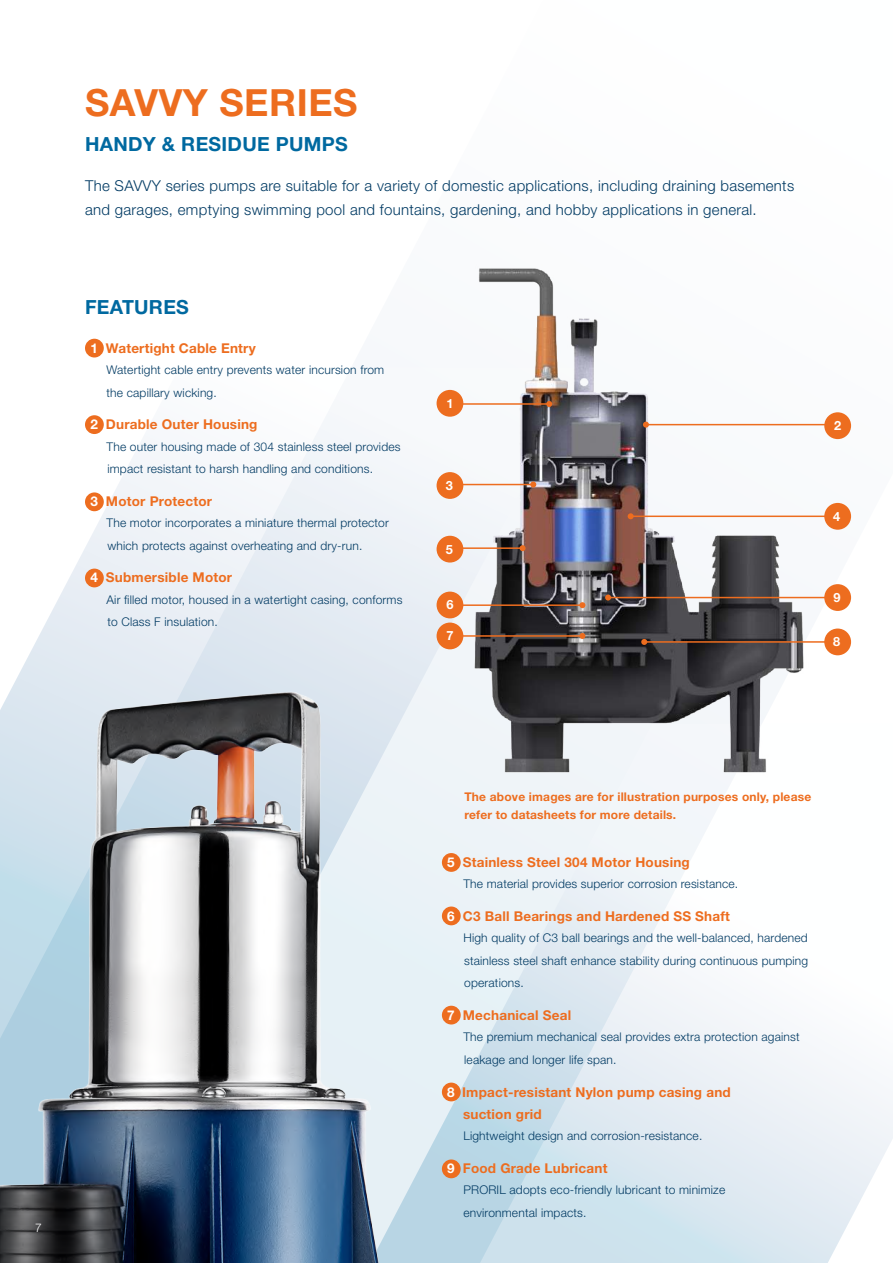
<style>
.page{position:relative;width:893px;height:1263px;background:#fff}
.page>*{position:absolute;margin:0;border:0;box-sizing:border-box;transform-origin:0 0}
.t1{font:700 37.5px "Helvetica Neue LT Std";letter-spacing:.015em;color:#ed6d1f}
.t2{font:700 19.5px "Helvetica Neue LT Std";letter-spacing:.015em;color:#0069a0}
.t3{font:300 15px/24px "Helvetica Neue LT Std";letter-spacing:.02em;color:#013a63}
.t4{font:700 13.5px/22.5px "Helvetica Neue LT Std";letter-spacing:.015em;color:#ed6d1f}
.t5{font:700 12.75px "Helvetica Neue LT Std";color:#fff}
.t6{font:300 12px/22.5px "Helvetica Neue LT Std";letter-spacing:.015em;color:#013a63}
.t7{font:700 12px/18px "Helvetica Neue LT Std";letter-spacing:.015em;color:#ed6d1f}
.t8{font:300 12px "Helvetica Neue LT Std";color:#fff}
.s1{color:#fff}
</style>
<div class="page">
<svg style="left:47px;top:389px;width:404px;height:232px"></svg>
<svg style="left:506px;top:782px;width:387px;height:481px"></svg>
<img style="left:451px;top:268px;width:373px;height:514px">
<div style="left:824px;top:412px;width:27px;height:27px;background:#ed6d1f;border-radius:50%"></div>
<div style="left:824px;top:503px;width:27px;height:27px;background:#ed6d1f;border-radius:50%"></div>
<div style="left:824px;top:584px;width:27px;height:27px;background:#ed6d1f;border-radius:50%"></div>
<div style="left:437px;top:472px;width:26px;height:27px;background:#ed6d1f;border-radius:50%"></div>
<div style="left:437px;top:536px;width:26px;height:26px;background:#ed6d1f;border-radius:50%"></div>
<div style="left:437px;top:592px;width:26px;height:26px;background:#ed6d1f;border-radius:50%"></div>
<hr style="left:460px;top:484px;width:73px;height:1px;background:#ed6d1f">
<svg style="left:530px;top:481px;width:6px;height:6px"></svg>
<hr style="left:460px;top:547px;width:63px;height:2px;background:#ed6d1f">
<svg style="left:520px;top:545px;width:6px;height:6px"></svg>
<hr style="left:460px;top:604px;width:122px;height:2px;background:#ed6d1f">
<svg style="left:579px;top:602px;width:6px;height:6px"></svg>
<hr style="left:460px;top:635px;width:122px;height:2px;background:#ed6d1f">
<svg style="left:579px;top:633px;width:6px;height:6px"></svg>
<hr style="left:646px;top:424px;width:180px;height:1px;background:#ed6d1f">
<svg style="left:643px;top:422px;width:6px;height:6px"></svg>
<hr style="left:631px;top:515px;width:195px;height:2px;background:#ed6d1f">
<svg style="left:628px;top:513px;width:6px;height:6px"></svg>
<hr style="left:608px;top:597px;width:218px;height:1px;background:#ed6d1f">
<svg style="left:605px;top:594px;width:6px;height:6px"></svg>
<hr style="left:644px;top:641px;width:182px;height:2px;background:#ed6d1f">
<svg style="left:641px;top:639px;width:6px;height:6px"></svg>
<div style="left:824px;top:628px;width:27px;height:27px;background:#ed6d1f;border-radius:50%"></div>
<div style="left:437px;top:390px;width:26px;height:27px;background:#ed6d1f;border-radius:50%"></div>
<hr style="left:460px;top:403px;width:89px;height:2px;background:#ed6d1f">
<svg style="left:546px;top:401px;width:6px;height:6px"></svg>
<div style="left:85px;top:339px;width:19px;height:18px;background:#ed6d1f;border-radius:50%"></div>
<div style="left:85px;top:415px;width:19px;height:19px;background:#ed6d1f;border-radius:50%"></div>
<div style="left:85px;top:492px;width:19px;height:19px;background:#ed6d1f;border-radius:50%"></div>
<div style="left:85px;top:569px;width:19px;height:18px;background:#ed6d1f;border-radius:50%"></div>
<img style="left:0;top:621px;width:506px;height:642px">
<h1 class="t1" style="left:85px;top:80px;width:274px">SAVVY SERIES</h1>
<h2 class="t2" style="left:85px;top:132px;width:264px">HANDY &amp; RESIDUE PUMPS</h2>
<p class="t3" style="left:85px;top:174px;width:711px">The SAVVY series pumps are suitable for a variety of domestic applications, including draining basements and garages, emptying swimming pool and fountains, gardening, and hobby applications in general.</p>
<h2 class="t2" style="left:85px;top:295px;width:105px">FEATURES</h2>
<p class="t4" style="left:90px;top:336px;width:167px"><span class="s1">1</span> Watertight Cable Entry</p>
<p class="t6" style="left:107px;top:358px;width:279px">Watertight cable entry prevents water incursion from the capillary wicking.</p>
<p class="t4" style="left:90px;top:413px;width:169px"><span class="s1">2</span> Durable Outer Housing</p>
<p class="t6" style="left:107px;top:435px;width:296px">The outer housing made of 304 stainless steel provides impact resistant to harsh handling and conditions.</p>
<p class="t4" style="left:90px;top:489px;width:123px"><span class="s1">3</span> Motor Protector</p>
<p class="t6" style="left:107px;top:511px;width:284px">The motor incorporates a miniature thermal protector which protects against overheating and dry-run.</p>
<p class="t4" style="left:90px;top:566px;width:143px"><span class="s1">4</span> Submersible Motor</p>
<p class="t6" style="left:107px;top:588px;width:297px">Air filled motor, housed in a watertight casing, conforms to Class F insulation.</p>
<p class="t5" style="left:446px;top:395px;width:9px">1</p>
<p class="t5" style="left:446px;top:477px;width:9px">3</p>
<p class="t5" style="left:446px;top:541px;width:9px">5</p>
<p class="t5" style="left:446px;top:597px;width:9px">6</p>
<p class="t5" style="left:446px;top:628px;width:9px">7</p>
<p class="t5" style="left:834px;top:418px;width:9px">2</p>
<p class="t5" style="left:833px;top:508px;width:9px">4</p>
<p class="t5" style="left:834px;top:589px;width:9px">9</p>
<p class="t5" style="left:833px;top:634px;width:9px">8</p>
<p class="t8" style="left:35px;top:1220px;width:8px">7</p>
<p class="t7" style="left:464px;top:787px;width:348px">The above images are for illustration purposes only, please refer to datasheets for more details.</p>
<p class="t4" style="left:447px;top:851px;width:244px"><span class="s1">5</span> Stainless Steel 304 Motor Housing</p>
<p class="t6" style="left:463px;top:872px;width:276px">The material provides superior corrosion resistance.</p>
<p class="t4" style="left:447px;top:905px;width:284px"><span class="s1">6</span> C3 Ball Bearings and Hardened SS Shaft</p>
<p class="t6" style="left:463px;top:926px;width:346px;text-align:justify">High quality of C3 ball bearings and the well-balanced, hardened stainless steel shaft enhance stability during continuous pumping operations.</p>
<p class="t4" style="left:447px;top:1004px;width:125px"><span class="s1">7</span> Mechanical Seal</p>
<p class="t6" style="left:463px;top:1025px;width:338px">The premium mechanical seal provides extra protection against leakage and longer life span.</p>
<p class="t4" style="left:463px;top:1080px;width:269px;text-indent:-16px"><span class="s1">8</span> Impact-resistant Nylon pump casing and suction grid</p>
<p class="t6" style="left:463px;top:1124px;width:240px">Lightweight design and corrosion-resistance.</p>
<p class="t4" style="left:447px;top:1157px;width:162px"><span class="s1">9</span> Food Grade Lubricant</p>
<p class="t6" style="left:463px;top:1178px;width:263px">PRORIL adopts eco-friendly lubricant to minimize environmental impacts.</p>
</div>
